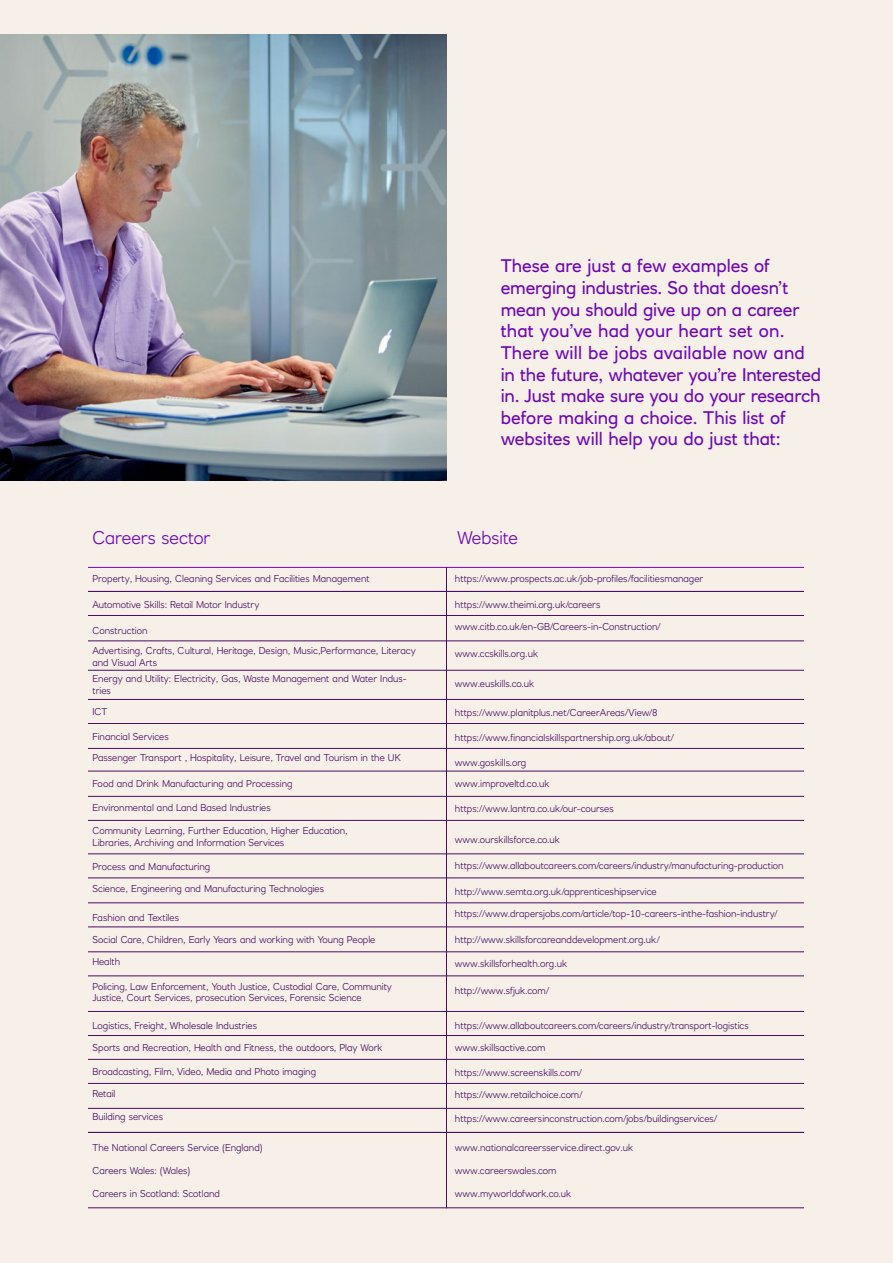
<style>
.page{position:relative;width:893px;height:1263px;background:#f6f0e8}
.page>*{position:absolute;margin:0;border:0;box-sizing:border-box;transform-origin:0 0}
.t1{font:18px/21.6px "RN House Sans";letter-spacing:-.01em;color:#6e07b6}
.t2{font:300 18px "RN House Sans";color:#6e07b6}
.t3{font:300 9.75px/21.3px "RN House Sans";color:#4b0c61}
</style>
<div class="page">
<img style="left:0;top:35px;width:446px;height:445px">
<div style="left:85px;top:640px;width:721px;height:31px;border:1px solid #4b0c61"></div>
<div style="left:85px;top:748px;width:721px;height:23px;border:1px solid #4b0c61"></div>
<div style="left:85px;top:1059px;width:721px;height:25px;border:1px solid #4b0c61"></div>
<div style="left:85px;top:567px;width:721px;height:25px;border:1px solid #6e07b6"></div>
<div style="left:85px;top:591px;width:721px;height:25px;border:1px solid #4b0c61"></div>
<div style="left:85px;top:699px;width:721px;height:25px;border:1px solid #4b0c61"></div>
<div style="left:85px;top:796px;width:721px;height:25px;border:1px solid #4b0c61"></div>
<div style="left:85px;top:1011px;width:721px;height:25px;border:1px solid #4b0c61"></div>
<div style="left:85px;top:1108px;width:721px;height:25px;border:1px solid #4b0c61"></div>
<div style="left:85px;top:1132px;width:721px;height:76px;border:1px solid #4b0c61"></div>
<hr style="left:446px;top:567px;width:1px;height:641px;background:#4b0c61">
<div style="left:55px;top:549px;width:33px;height:682px;background:#f6f0e8"></div>
<div style="left:804px;top:553px;width:33px;height:682px;background:#f6f0e8"></div>
<p class="t1" style="left:501px;top:255px;width:322px">These are just a few examples of emerging industries. So that doesn’t mean you should give up on a career that you’ve had your heart set on.<br>There will be jobs available now and in the future, whatever you’re Interested in. Just make sure you do your research before making a choice. This list of websites will help you do just that:</p>
<h1 class="t2" style="left:457px;top:527px;width:63px">Website</h1>
<h1 class="t2" style="left:92px;top:527px;width:120px">Careers sector</h1>
<p class="t3" style="left:92px;top:568px;width:279px">Property, Housing, Cleaning Services and Facilities Management</p>
<p class="t3" style="left:455px;top:568px;width:250px">https://www.prospects.ac.uk/job-profiles/facilitiesmanager</p>
<p class="t3" style="left:455px;top:594px;width:147px">https://www.theimi.org.uk/careers</p>
<p class="t3" style="left:455px;top:616px;width:207px">www.citb.co.uk/en-GB/Careers-in-Construction/</p>
<p class="t3" style="left:455px;top:642px;width:85px">www.ccskills.org.uk</p>
<p class="t3" style="left:455px;top:673px;width:81px">www.euskills.co.uk</p>
<p class="t3" style="left:455px;top:702px;width:204px">https://www.planitplus.net/CareerAreas/View/8</p>
<p class="t3" style="left:455px;top:726px;width:221px">https://www.financialskillspartnership.org.uk/about/</p>
<p class="t3" style="left:455px;top:752px;width:96px">www.goskills.org www.improveltd.co.uk</p>
<p class="t3" style="left:455px;top:798px;width:160px">https://www.lantra.co.uk/our-courses</p>
<p class="t3" style="left:455px;top:829px;width:106px">www.ourskillsforce.co.uk</p>
<p class="t3" style="left:455px;top:855px;width:330px">https://www.allaboutcareers.com/careers/industry/manufacturing-production</p>
<p class="t3" style="left:455px;top:881px;width:203px">http://www.semta.org.uk/apprenticeshipservice</p>
<p class="t3" style="left:455px;top:903px;width:324px">https://www.drapersjobs.com/article/top-10-careers-inthe-fashion-industry/</p>
<p class="t3" style="left:455px;top:928px;width:206px">http://www.skillsforcareanddevelopment.org.uk/</p>
<p class="t3" style="left:455px;top:953px;width:114px">www.skillsforhealth.org.uk</p>
<p class="t3" style="left:455px;top:979px;width:96px">http://www.sfjuk.com/</p>
<p class="t3" style="left:455px;top:1015px;width:295px">https://www.allaboutcareers.com/careers/industry/transport-logistics</p>
<p class="t3" style="left:455px;top:1037px;width:92px">www.skillsactive.com</p>
<p class="t3" style="left:455px;top:1061px;width:128px">https://www.screenskills.com/</p>
<p class="t3" style="left:455px;top:1084px;width:129px">https://www.retailchoice.com/</p>
<p class="t3" style="left:455px;top:1108px;width:264px">https://www.careersinconstruction.com/jobs/buildingservices/</p>
<p class="t3" style="left:455px;top:1137px;width:180px">www.nationalcareersservice.direct.gov.uk</p>
<p class="t3" style="left:455px;top:1159px;width:103px">www.careerswales.com</p>
<p class="t3" style="left:455px;top:1183px;width:118px">www.myworldofwork.co.uk</p>
<p class="t3" style="left:92px;top:594px;width:168px">Automotive Skills: Retail Motor Industry</p>
<p class="t3" style="left:92px;top:620px;width:325px;line-height:20.4px">Construction<br>Advertising, Crafts, Cultural, Heritage, Design, Music,Performance, Literacy</p>
<p class="t3" style="left:92px;top:654px;width:316px;line-height:16.8px">and Visual Arts<br>Energy and Utility: Electricity, Gas, Waste Management and Water Indus-</p>
<p class="t3" style="left:92px;top:680px;width:20px">tries<br>ICT</p>
<p class="t3" style="left:92px;top:726px;width:310px">Financial Services<br>Passenger Transport , Hospitality, Leisure, Travel and Tourism in the UK</p>
<p class="t3" style="left:92px;top:772px;width:202px">Food and Drink Manufacturing and Processing</p>
<p class="t3" style="left:92px;top:797px;width:180px">Environmental and Land Based Industries</p>
<p class="t3" style="left:92px;top:825px;width:257px;line-height:11.7px">Community Learning, Further Education, Higher Education,<br>Libraries, Archiving and Information Services</p>
<p class="t3" style="left:92px;top:855px;width:119px">Process and Manufacturing</p>
<p class="t3" style="left:92px;top:878px;width:233px">Science, Engineering and Manufacturing Technologies</p>
<p class="t3" style="left:92px;top:906px;width:88px">Fashion and Textiles</p>
<p class="t3" style="left:92px;top:929px;width:284px">Social Care, Children, Early Years and working with Young People</p>
<p class="t3" style="left:92px;top:951px;width:29px">Health</p>
<p class="t3" style="left:92px;top:980px;width:301px;line-height:11.7px">Policing, Law Enforcement, Youth Justice, Custodial Care, Community<br>Justice, Court Services, prosecution Services, Forensic Science</p>
<p class="t3" style="left:92px;top:1015px;width:166px">Logistics, Freight, Wholesale Industries</p>
<p class="t3" style="left:92px;top:1037px;width:291px">Sports and Recreation, Health and Fitness, the outdoors, Play Work</p>
<p class="t3" style="left:92px;top:1061px;width:225px">Broadcasting, Film, Video, Media and Photo imaging</p>
<p class="t3" style="left:92px;top:1083px;width:25px">Retail</p>
<p class="t3" style="left:92px;top:1106px;width:72px">Building services</p>
<p class="t3" style="left:92px;top:1137px;width:172px">The National Careers Service (England)</p>
<p class="t3" style="left:92px;top:1159px;width:99px">Careers Wales: (Wales)</p>
<p class="t3" style="left:92px;top:1183px;width:129px">Careers in Scotland: Scotland</p>
</div>
